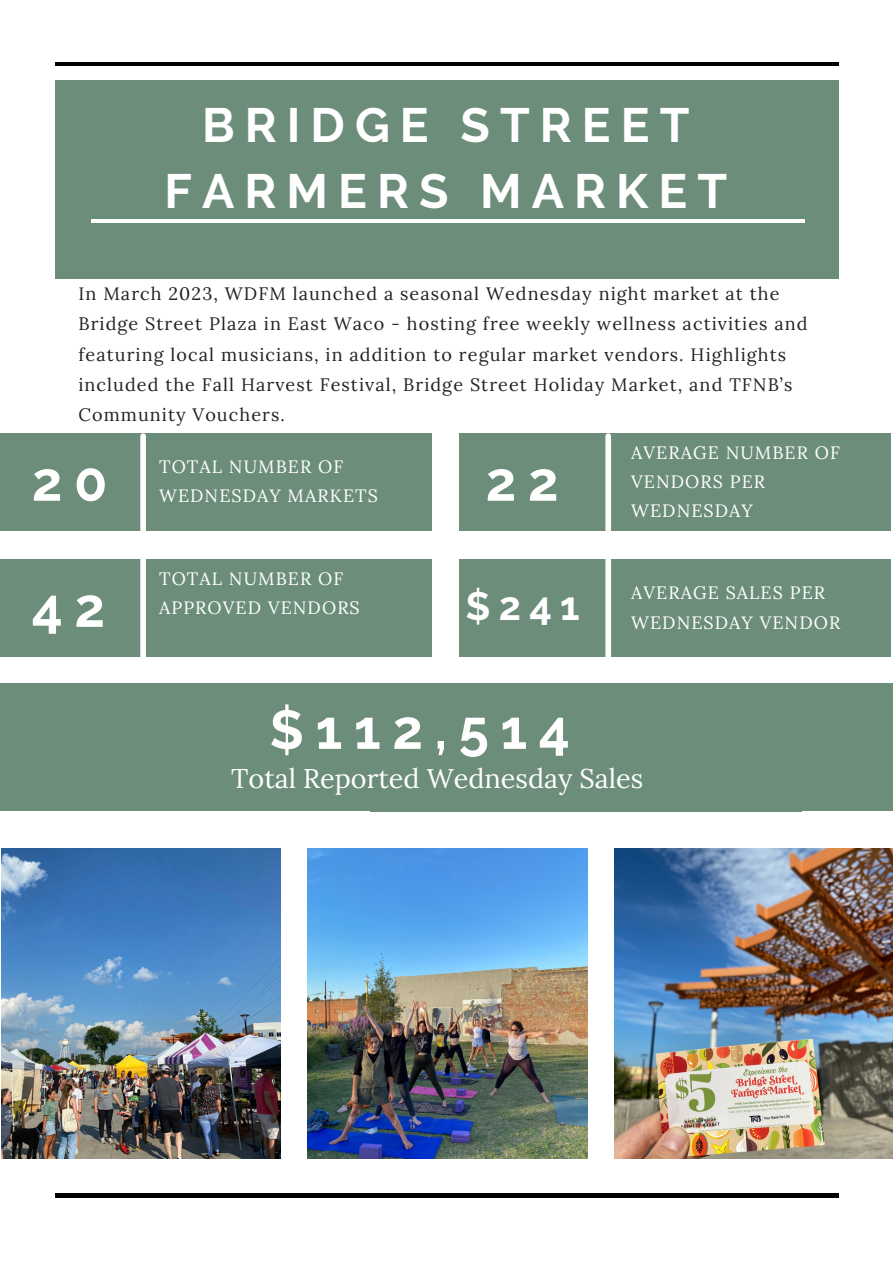
<style>
.page{position:relative;width:893px;height:1264px;background:#fff}
.page>*{position:absolute;margin:0;border:0;box-sizing:border-box;transform-origin:0 0}
.t1{font:700 54.6px "Raleway";letter-spacing:.21em;color:#fff}
.t2{font:700 48px/66px "Raleway";letter-spacing:.21em;color:#fff;text-align:center}
.t3{font:700 39.6px "Raleway";color:#fff}
.t4{font:27px "Lora";color:#fff}
.t5{font:18px/30.3px "Lora";letter-spacing:.06em;color:#222}
.t6{font:17.85px/29.2px "Lora";letter-spacing:.06em;color:#fff}
</style>
<div class="page">
<hr style="left:55px;top:62px;width:783px;height:4px;background:#000">
<div style="left:55px;top:80px;width:783px;height:198px;background:#6c8d79"></div>
<hr style="left:91px;top:219px;width:713px;height:4px;background:#fff">
<hr style="left:55px;top:1193px;width:783px;height:4px;background:#000">
<img style="left:1px;top:848px;width:279px;height:310px">
<img style="left:614px;top:848px;width:278px;height:310px">
<img style="left:308px;top:848px;width:279px;height:310px">
<div style="left:0;top:433px;width:432px;height:98px;background:#6c8d79"></div>
<div style="left:459px;top:433px;width:432px;height:98px;background:#6c8d79"></div>
<div style="left:0;top:559px;width:432px;height:98px;background:#6c8d79"></div>
<div style="left:459px;top:559px;width:432px;height:98px;background:#6c8d79"></div>
<div style="left:605px;top:436px;width:6px;height:392px;background:#fff"></div>
<div style="left:140px;top:436px;width:6px;height:392px;background:#fff"></div>
<div style="left:0;top:683px;width:892px;height:128px;background:#6c8d79"></div>
<p class="t2" style="left:164px;top:92px;width:564px">BRIDGE STREET<br>FARMERS MARKET</p>
<p class="t5" style="left:78px;top:278px;width:730px">In March 2023, WDFM launched a seasonal Wednesday night market at the Bridge Street Plaza in East Waco - hosting free weekly wellness activities and featuring local musicians, in addition to regular market vendors. Highlights included the Fall Harvest Festival, Bridge Street Holiday Market, and TFNB’s Community Vouchers.</p>
<p class="t6" style="left:159px;top:452px;width:220px">TOTAL NUMBER OF<br>WEDNESDAY MARKETS</p>
<p class="t1" style="left:32px;top:449px;width:77px">20</p>
<h2 class="t1" style="left:485px;top:449px;width:74px">22</h2>
<p class="t6" style="left:159px;top:563px;width:202px">TOTAL NUMBER OF<br>APPROVED VENDORS</p>
<p class="t1" style="left:32px;top:575px;width:75px">42</p>
<p class="t3" style="left:465px;top:582px;width:116px">$241</p>
<h5 class="t1" style="left:269px;top:697px;width:302px">$112,514</h5>
<h5 class="t6" style="left:631px;top:437px;width:210px">AVERAGE NUMBER OF<br>VENDORS PER<br>WEDNESDAY</h5>
<h5 class="t6" style="left:631px;top:578px;width:210px">AVERAGE SALES PER<br>WEDNESDAY VENDOR</h5>
<h3 class="t4" style="left:231px;top:760px;width:413px">Total Reported Wednesday Sales</h3>
</div>
